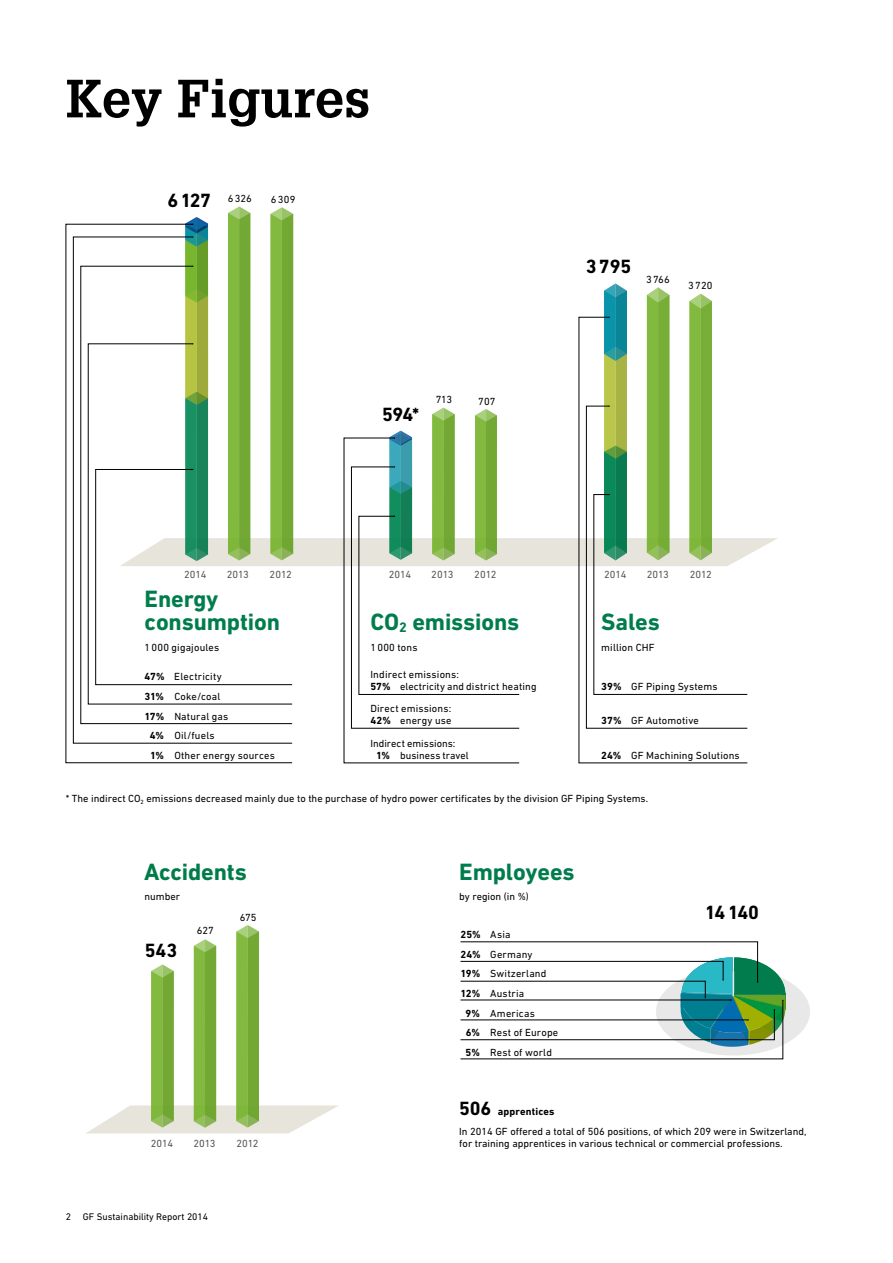
<style>
.page{position:relative;width:893px;height:1263px;background:#fff}
.page>*{position:absolute;margin:0;border:0;box-sizing:border-box;transform-origin:0 0}
.t1{font:700 52.5px "Glypha LT Std";color:#000}
.t2{font:700 24px/22.5px "DIN Next W1 G";letter-spacing:-.005em;color:#007c4d}
.t3{font:700 24px "DIN Next W1 G";letter-spacing:-.005em;color:#007c49}
.t4{font:700 19.5px "DIN Next W1 G";letter-spacing:-.01em;color:#000}
.t5{font:10.5px/12px "DIN Next W1 G";letter-spacing:.005em;color:#000}
.t6{font:10.5px "DIN Next W1 G";letter-spacing:-.01em;color:#565655}
.t7{font:9.75px "DIN Next W1 G";color:#000}
.s1{font-weight:700}
.s2{font-weight:700;font-size:19.5px}
</style>
<div class="page">
<div style="left:656px;top:968px;width:154px;height:87px;background:#e8e8e8;border-radius:50%"></div>
<svg style="left:460px;top:941px;width:325px;height:118px"></svg>
<svg style="left:87px;top:925px;width:252px;height:208px"></svg>
<svg style="left:66px;top:224px;width:226px;height:539px"></svg>
<svg style="left:344px;top:728px;width:175px;height:35px"></svg>
<svg style="left:579px;top:728px;width:169px;height:35px"></svg>
<svg style="left:95px;top:206px;width:683px;height:522px"></svg>
<h1 class="t1" style="left:66px;top:66px;width:306px">Key Figures</h1>
<h3 class="t4" style="left:167px;top:189px;width:45px">6127</h3>
<p class="t5" style="left:271px;top:194px;width:26px">6309</p>
<p class="t5" style="left:228px;top:193px;width:26px">6326</p>
<h3 class="t4" style="left:382px;top:403px;width:39px">594*</h3>
<p class="t5" style="left:436px;top:393px;width:18px">713</p>
<p class="t5" style="left:478px;top:395px;width:19px">707</p>
<h3 class="t4" style="left:586px;top:255px;width:47px">3795</h3>
<p class="t5" style="left:646px;top:273px;width:25px">3766</p>
<p class="t5" style="left:688px;top:279px;width:26px">3720</p>
<p class="t6" style="left:184px;top:569px;width:24px">2014</p>
<p class="t6" style="left:389px;top:569px;width:24px">2014</p>
<p class="t6" style="left:604px;top:569px;width:24px">2014</p>
<p class="t6" style="left:227px;top:569px;width:24px">2013</p>
<p class="t6" style="left:431px;top:569px;width:24px">2013</p>
<p class="t6" style="left:647px;top:569px;width:24px">2013</p>
<p class="t6" style="left:270px;top:569px;width:24px">2012</p>
<p class="t6" style="left:474px;top:569px;width:24px">2012</p>
<p class="t6" style="left:690px;top:569px;width:24px">2012</p>
<h2 class="t2" style="left:145px;top:587px;width:137px">Energy consumption</h2>
<p class="t5" style="left:145px;top:642px;width:76px">1000 gigajoules</p>
<p class="t5" style="left:145px;top:671px;width:79px"><span class="s1">47%</span> Electricity</p>
<p class="t5" style="left:145px;top:690px;width:77px"><span class="s1">31%</span> Coke/coal</p>
<p class="t5" style="left:145px;top:710px;width:85px"><span class="s1">17%</span> Natural gas</p>
<p class="t5" style="left:150px;top:726px;width:127px;line-height:19.5px"><span class="s1">4%</span> Oil/fuels<br><span class="s1">1%</span> Other energy sources</p>
<h2 class="t2" style="left:370px;top:610px;width:150px">CO<sub>2</sub> emissions</h2>
<h2 class="t2" style="left:601px;top:610px;width:60px">Sales</h2>
<p class="t5" style="left:370px;top:642px;width:49px">1000 tons</p>
<p class="t5" style="left:601px;top:642px;width:55px">million CHF</p>
<p class="t5" style="left:370px;top:668px;width:168px">Indirect emissions:<br><span class="s1">57%</span> electricity and district heating</p>
<p class="t5" style="left:370px;top:702px;width:83px">Direct emissions:<br><span class="s1">42%</span> energy use</p>
<p class="t5" style="left:376px;top:737px;width:94px;text-indent:-6px">Indirect emissions:<br><span class="s1">1%</span> business travel</p>
<p class="t5" style="left:601px;top:680px;width:118px"><span class="s1">39%</span> GF Piping Systems</p>
<p class="t5" style="left:601px;top:714px;width:99px"><span class="s1">37%</span> GF Automotive</p>
<p class="t5" style="left:601px;top:749px;width:140px"><span class="s1">24%</span> GF Machining Solutions</p>
<p class="t5" style="left:66px;top:792px;width:584px">* The indirect CO<sub>2</sub> emissions decreased mainly due to the purchase of hydro power certificates by the division GF Piping Systems.</p>
<h2 class="t3" style="left:144px;top:858px;width:104px">Accidents</h2>
<h2 class="t2" style="left:459px;top:861px;width:117px">Employees</h2>
<p class="t5" style="left:145px;top:890px;width:37px">number</p>
<p class="t5" style="left:459px;top:890px;width:71px">by region (in %)</p>
<h3 class="t4" style="left:145px;top:939px;width:34px">543</h3>
<p class="t5" style="left:197px;top:925px;width:19px">627</p>
<p class="t5" style="left:240px;top:911px;width:18px">675</p>
<p class="t5" style="left:460px;top:928px;width:51px"><span class="s1">25%</span> Asia</p>
<p class="t5" style="left:460px;top:948px;width:74px"><span class="s1">24%</span> Germany</p>
<p class="t5" style="left:460px;top:968px;width:87px"><span class="s1">19%</span> Switzerland</p>
<p class="t5" style="left:460px;top:987px;width:65px"><span class="s1">12%</span> Austria</p>
<p class="t5" style="left:465px;top:1007px;width:71px"><span class="s1">9%</span> Americas</p>
<p class="t5" style="left:466px;top:1026px;width:94px"><span class="s1">6%</span> Rest of Europe</p>
<p class="t5" style="left:466px;top:1046px;width:88px"><span class="s1">5%</span> Rest of world</p>
<h3 class="t4" style="left:705px;top:901px;width:56px">14 140</h3>
<p class="t6" style="left:151px;top:1137px;width:24px">2014</p>
<p class="t6" style="left:193px;top:1137px;width:24px">2013</p>
<p class="t6" style="left:236px;top:1137px;width:24px">2012</p>
<p class="t7" style="left:66px;top:1211px;width:144px">2 GF Sustainability Report 2014</p>
<p class="t5" style="left:459px;top:1101px;width:349px;line-height:20px"><span class="s2">506</span> <span class="s1">apprentices<br></span>In 2014 GF offered a total of 506 positions, of which 209 were in Switzerland,</p>
<p class="t5" style="left:459px;top:1137px;width:325px">for training apprentices in various technical or commercial professions.</p>
</div>
